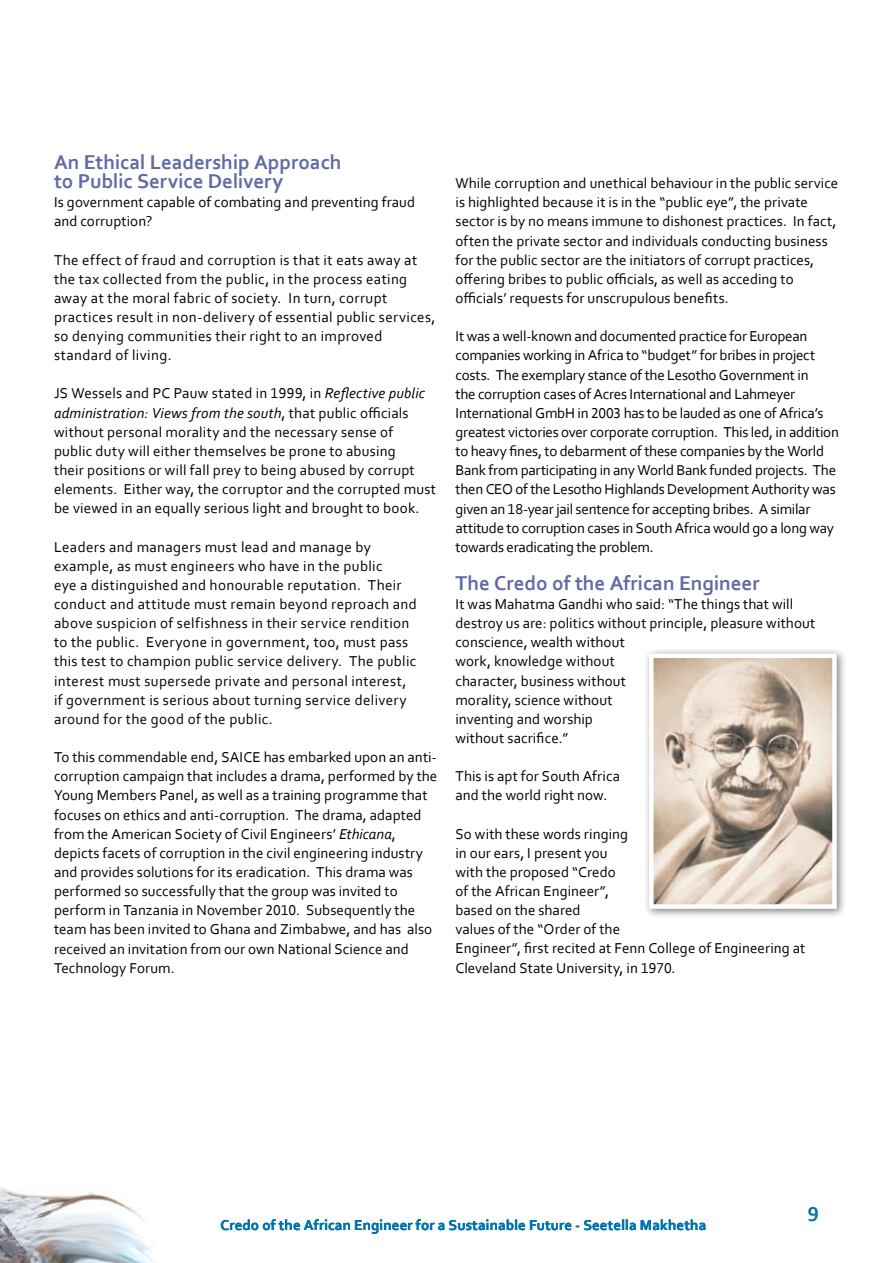
<style>
.page{position:relative;width:893px;height:1263px;background:#fff}
.page>*{position:absolute;margin:0;border:0;box-sizing:border-box;transform-origin:0 0}
.t1{font:700 21px/19.2px "Corbel";color:#6369a6}
.t2{font:700 21px "Corbel";color:#0074ad}
.t3{font:15px/19.2px "Corbel";letter-spacing:.005em;color:#000}
.t4{font:15px/19.2px "Corbel";letter-spacing:.025em;color:#000}
.t5{font:15px/19.2px "Corbel";letter-spacing:-.015em;color:#000}
.t6{font:700 15px "Corbel";letter-spacing:.005em;color:#0074ad}
.s1{font-style:italic}
</style>
<div class="page">
<img style="left:0;top:1187px;width:154px;height:76px">
<div style="left:643px;top:647px;width:210px;height:279px;background:#000;opacity:.5"></div>
<img style="left:654px;top:658px;width:178px;height:246px">
<div style="left:649px;top:653px;width:188px;height:256px;border:4px solid #fff"></div>
<h1 class="t1" style="left:54px;top:152px;width:289px">An Ethical Leadership Approach to Public Service Delivery</h1>
<p class="t3" style="left:54px;top:192px;width:363px">Is government capable of combating and preventing fraud and corruption?</p>
<p class="t4" style="left:54px;top:250px;width:383px">The effect of fraud and corruption is that it eats away at the tax collected from the public, in the process eating away at the moral fabric of society. In turn, corrupt practices result in non-delivery of essential public services, so denying communities their right to an improved standard of living.</p>
<p class="t3" style="left:54px;top:384px;width:384px">JS Wessels and PC Pauw stated in 1999, in <span class="s1">Reflective public administration: Views from the south</span>, that public officials without personal morality and the necessary sense of<br>public duty will either themselves be prone to abusing<br>their positions or will fall prey to being abused by corrupt elements. Either way, the corruptor and the corrupted must be viewed in an equally serious light and brought to book.</p>
<p class="t4" style="left:54px;top:537px;width:364px">Leaders and managers must lead and manage by example, as must engineers who have in the public<br>eye a distinguished and honourable reputation. Their conduct and attitude must remain beyond reproach and above suspicion of selfishness in their service rendition to the public. Everyone in government, too, must pass this test to champion public service delivery. The public interest must supersede private and personal interest, if government is serious about turning service delivery around for the good of the public.</p>
<p class="t3" style="left:54px;top:747px;width:385px">To this commendable end, SAICE has embarked upon an anti&shy;corruption campaign that includes a drama, performed by the Young Members Panel, as well as a training programme that focuses on ethics and anti-corruption. The drama, adapted from the American Society of Civil Engineers’ <span class="s1">Ethicana</span>, depicts facets of corruption in the civil engineering industry and provides solutions for its eradication. This drama was performed so successfully that the group was invited to perform in Tanzania in November 2010. Subsequently the team has been invited to Ghana and Zimbabwe, and has also received an invitation from our own National Science and Technology Forum.</p>
<p class="t3" style="left:455px;top:173px;width:384px">While corruption and unethical behaviour in the public service is highlighted because it is in the “public eye”, the private sector is by no means immune to dishonest practices. In fact, often the private sector and individuals conducting business for the public sector are the initiators of corrupt practices, offering bribes to public officials, as well as acceding to officials’ requests for unscrupulous benefits.</p>
<p class="t5" style="left:455px;top:326px;width:385px">It was a well-known and documented practice for European companies working in Africa to “budget” for bribes in project costs. The exemplary stance of the Lesotho Government in<br>the corruption cases of Acres International and Lahmeyer International GmbH in 2003 has to be lauded as one of Africa’s greatest victories over corporate corruption. This led, in addition to heavy fines, to debarment of these companies by the World Bank from participating in any World Bank funded projects. The then CEO of the Lesotho Highlands Development Authority was given an 18-year jail sentence for accepting bribes. A similar attitude to corruption cases in South Africa would go a long way towards eradicating the problem.</p>
<h1 class="t1" style="left:455px;top:573px;width:306px">The Credo of the African Engineer</h1>
<p class="t3" style="left:455px;top:594px;width:361px">It was Mahatma Gandhi who said: “The things that will destroy us are: politics without principle, pleasure without conscience, wealth without<br>work, knowledge without<br>character, business without<br>morality, science without<br>inventing and worship<br>without sacrifice.”</p>
<p class="t3" style="left:455px;top:766px;width:166px">This is apt for South Africa and the world right now.</p>
<p class="t3" style="left:455px;top:824px;width:351px">So with these words ringing<br>in our ears, I present you<br>with the proposed “Credo<br>of the African Engineer”,<br>based on the shared<br>values of the “Order of the<br>Engineer”, first recited at Fenn College of Engineering at<br>Cleveland State University, in 1970.</p>
<p class="t6" style="left:221px;top:1215px;width:487px">Credo of the African Engineer for a Sustainable Future - Seetella Makhetha</p>
<h1 class="t2" style="left:808px;top:1201px;width:13px">9</h1>
</div>
